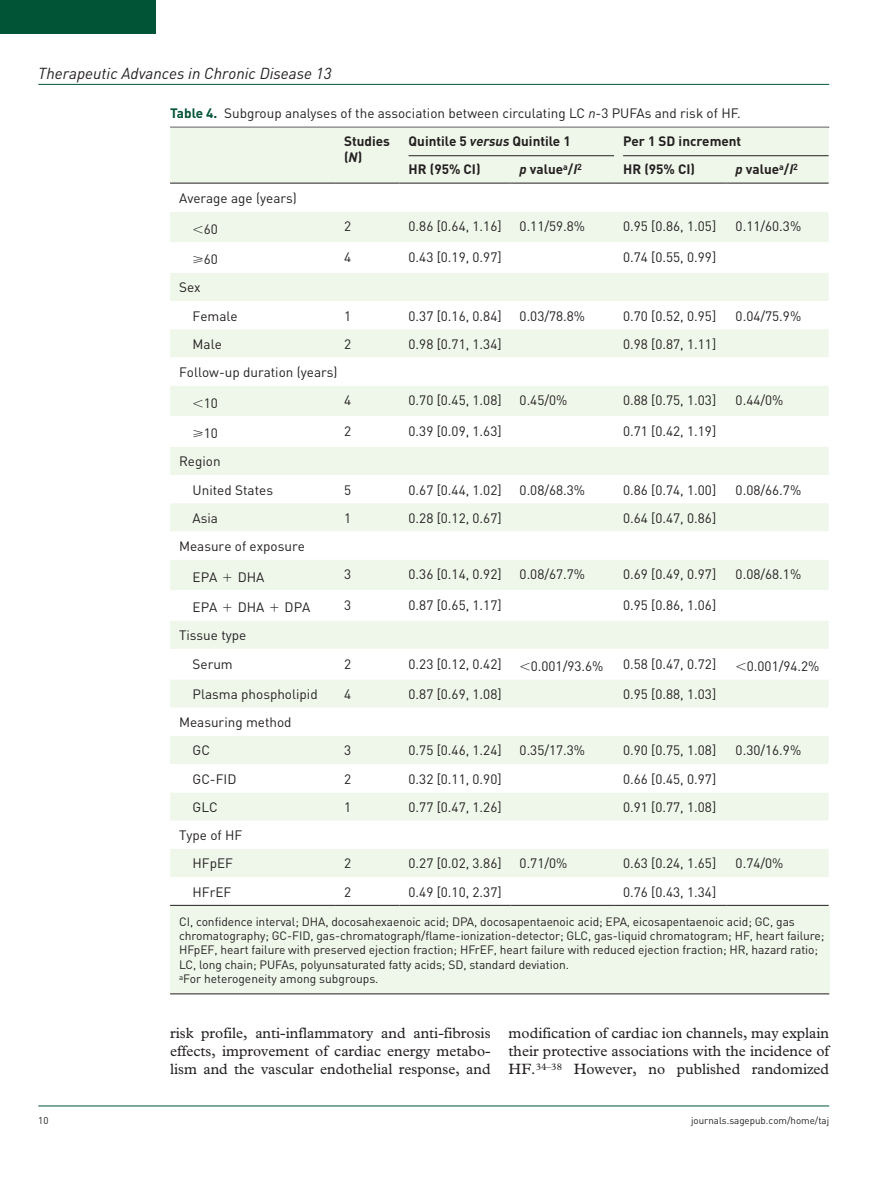
<style>
.page{position:relative;width:893px;height:1191px;background:#fff}
.page>*{position:absolute;margin:0;border:0;box-sizing:border-box;transform-origin:0 0}
.t1{font:italic 15.75px "DIN";color:#231f20}
.t2{font:15px/18px "Plantin Std";color:#231f20;text-align:justify}
.t3{font:13.5px/28.2px "DIN";color:#231f20}
.t4{font:700 13.5px "DIN";color:#231f20}
.t5{font:12px/14.2px "DIN";letter-spacing:-.005em;color:#231f20}
.t6{font:9.75px "DIN";color:#231f20}
.s1{font-weight:700;color:#015436}
.s2{font-style:italic}
.s3{font-weight:700}
</style>
<div class="page">
<hr style="left:38px;top:84px;width:791px;height:1px;background:#015436">
<hr style="left:38px;top:1105px;width:791px;height:1px;background:#015436">
<div style="left:0;top:0;width:155px;height:34px;background:#015436"></div>
<div style="left:170px;top:905px;width:659px;height:89px;background:#eff7ea"></div>
<hr style="left:170px;top:127px;width:659px;height:1px;background:#231f20">
<hr style="left:170px;top:993px;width:659px;height:1px;background:#231f20">
<div style="left:170px;top:128px;width:659px;height:55px;background:#eff7ea"></div>
<svg style="left:170px;top:212px;width:659px;height:693px"></svg>
<hr style="left:170px;top:183px;width:165px;height:1px;background:#231f20">
<hr style="left:400px;top:183px;width:111px;height:1px;background:#231f20">
<hr style="left:511px;top:183px;width:103px;height:1px;background:#231f20">
<hr style="left:614px;top:183px;width:113px;height:1px;background:#231f20">
<hr style="left:727px;top:183px;width:102px;height:1px;background:#231f20">
<hr style="left:170px;top:905px;width:165px;height:1px;background:#231f20">
<hr style="left:335px;top:905px;width:65px;height:1px;background:#231f20">
<hr style="left:400px;top:905px;width:111px;height:1px;background:#231f20">
<hr style="left:511px;top:905px;width:103px;height:1px;background:#231f20">
<hr style="left:614px;top:905px;width:113px;height:1px;background:#231f20">
<hr style="left:335px;top:183px;width:65px;height:1px;background:#231f20">
<hr style="left:727px;top:905px;width:102px;height:1px;background:#231f20">
<hr style="left:409px;top:155px;width:205px;height:1px;background:#231f20">
<hr style="left:623px;top:155px;width:206px;height:1px;background:#231f20">
<svg style="left:194px;top:225px;width:9px;height:8px"></svg>
<svg style="left:194px;top:399px;width:9px;height:8px"></svg>
<svg style="left:224px;top:573px;width:8px;height:8px"></svg>
<svg style="left:224px;top:603px;width:8px;height:8px"></svg>
<svg style="left:271px;top:603px;width:7px;height:8px"></svg>
<svg style="left:521px;top:662px;width:9px;height:8px"></svg>
<svg style="left:737px;top:662px;width:9px;height:8px"></svg>
<p class="t1" style="left:38px;top:63px;width:295px">Therapeutic Advances in Chronic Disease 13</p>
<p class="t3" style="left:344px;top:98px;width:398px;text-indent:-174px"><span class="s1">Table 4.</span> Subgroup analyses of the association between circulating LC <span class="s2">n</span>-3 PUFAs and risk of HF.<br><span class="s3">Studies</span></p>
<p class="t4" style="left:344px;top:148px;width:20px">(<span class="s2">N</span>)</p>
<p class="t4" style="left:409px;top:133px;width:164px">Quintile 5 <span class="s2">versus</span> Quintile 1</p>
<p class="t4" style="left:623px;top:133px;width:120px">Per 1 SD increment</p>
<p class="t4" style="left:409px;top:160px;width:74px">HR (95% CI)</p>
<p class="t4" style="left:520px;top:160px;width:64px"><span class="s2">p</span> value<sup>a</sup>/<span class="s2">I</span><sup>2</sup></p>
<p class="t4" style="left:623px;top:160px;width:74px">HR (95% CI)</p>
<p class="t4" style="left:736px;top:160px;width:64px"><span class="s2">p</span> value<sup>a</sup>/<span class="s2">I</span><sup>2</sup></p>
<p class="t3" style="left:179px;top:184px;width:119px">Average age (years)</p>
<p class="t3" style="left:204px;top:214px;width:16px">60</p>
<p class="t3" style="left:344px;top:212px;width:9px">2</p>
<p class="t3" style="left:409px;top:212px;width:94px">0.86 [0.64, 1.16]</p>
<p class="t3" style="left:520px;top:212px;width:67px">0.11/59.8%</p>
<p class="t3" style="left:623px;top:212px;width:95px">0.95 [0.86, 1.05]</p>
<p class="t3" style="left:736px;top:212px;width:67px">0.11/60.3%</p>
<p class="t3" style="left:193px;top:245px;width:27px">⩾60</p>
<p class="t3" style="left:344px;top:243px;width:9px">4</p>
<p class="t3" style="left:409px;top:243px;width:94px">0.43 [0.19, 0.97]</p>
<p class="t3" style="left:623px;top:243px;width:95px">0.74 [0.55, 0.99]</p>
<p class="t3" style="left:193px;top:273px;width:47px;text-indent:-14px">Sex<br>Female</p>
<p class="t3" style="left:344px;top:301px;width:9px">1</p>
<p class="t3" style="left:409px;top:301px;width:94px">0.37 [0.16, 0.84]</p>
<p class="t3" style="left:520px;top:301px;width:67px">0.03/78.8%</p>
<p class="t3" style="left:623px;top:301px;width:95px">0.70 [0.52, 0.95]</p>
<p class="t3" style="left:736px;top:301px;width:67px">0.04/75.9%</p>
<p class="t3" style="left:193px;top:329px;width:31px">Male</p>
<p class="t3" style="left:344px;top:329px;width:9px">2</p>
<p class="t3" style="left:409px;top:329px;width:94px">0.98 [0.71, 1.34]</p>
<p class="t3" style="left:623px;top:329px;width:95px">0.98 [0.87, 1.11]</p>
<p class="t3" style="left:179px;top:358px;width:160px">Follow-up duration (years)</p>
<p class="t3" style="left:204px;top:388px;width:16px">10</p>
<p class="t3" style="left:344px;top:386px;width:9px">4</p>
<p class="t3" style="left:409px;top:386px;width:94px">0.70 [0.45, 1.08]</p>
<p class="t3" style="left:520px;top:386px;width:49px">0.45/0%</p>
<p class="t3" style="left:623px;top:386px;width:95px">0.88 [0.75, 1.03]</p>
<p class="t3" style="left:736px;top:386px;width:49px">0.44/0%</p>
<p class="t3" style="left:193px;top:419px;width:27px">⩾10</p>
<p class="t3" style="left:344px;top:416px;width:9px">2</p>
<p class="t3" style="left:409px;top:416px;width:94px">0.39 [0.09, 1.63]</p>
<p class="t3" style="left:623px;top:416px;width:95px">0.71 [0.42, 1.19]</p>
<p class="t3" style="left:193px;top:447px;width:82px;text-indent:-14px">Region<br>United States</p>
<p class="t3" style="left:344px;top:475px;width:9px">5</p>
<p class="t3" style="left:409px;top:475px;width:94px">0.67 [0.44, 1.02]</p>
<p class="t3" style="left:520px;top:475px;width:67px">0.08/68.3%</p>
<p class="t3" style="left:623px;top:475px;width:95px">0.86 [0.74, 1.00]</p>
<p class="t3" style="left:736px;top:475px;width:67px">0.08/66.7%</p>
<p class="t3" style="left:193px;top:503px;width:27px">Asia</p>
<p class="t3" style="left:344px;top:503px;width:9px">1</p>
<p class="t3" style="left:409px;top:503px;width:94px">0.28 [0.12, 0.67]</p>
<p class="t3" style="left:623px;top:503px;width:95px">0.64 [0.47, 0.86]</p>
<p class="t3" style="left:179px;top:532px;width:127px">Measure of exposure</p>
<p class="t3" style="left:193px;top:562px;width:26px">EPA</p>
<p class="t3" style="left:238px;top:562px;width:28px">DHA</p>
<p class="t3" style="left:344px;top:560px;width:9px">3</p>
<p class="t3" style="left:409px;top:560px;width:94px">0.36 [0.14, 0.92]</p>
<p class="t3" style="left:520px;top:560px;width:67px">0.08/67.7%</p>
<p class="t3" style="left:623px;top:560px;width:95px">0.69 [0.49, 0.97]</p>
<p class="t3" style="left:736px;top:560px;width:67px">0.08/68.1%</p>
<p class="t3" style="left:193px;top:593px;width:26px">EPA</p>
<p class="t3" style="left:238px;top:593px;width:28px">DHA</p>
<p class="t3" style="left:285px;top:593px;width:27px">DPA</p>
<p class="t3" style="left:344px;top:590px;width:9px">3</p>
<p class="t3" style="left:409px;top:590px;width:94px">0.87 [0.65, 1.17]</p>
<p class="t3" style="left:623px;top:590px;width:95px">0.95 [0.86, 1.06]</p>
<p class="t3" style="left:179px;top:621px;width:69px;text-align:center">Tissue type<br>Serum</p>
<p class="t3" style="left:344px;top:649px;width:9px">2</p>
<p class="t3" style="left:409px;top:649px;width:94px">0.23 [0.12, 0.42]</p>
<p class="t3" style="left:531px;top:651px;width:74px">0.001/93.6%</p>
<p class="t3" style="left:623px;top:649px;width:95px">0.58 [0.47, 0.72]</p>
<p class="t3" style="left:747px;top:651px;width:74px">0.001/94.2%</p>
<p class="t3" style="left:193px;top:680px;width:127px">Plasma phospholipid</p>
<p class="t3" style="left:344px;top:680px;width:9px">4</p>
<p class="t3" style="left:409px;top:680px;width:94px">0.87 [0.69, 1.08]</p>
<p class="t3" style="left:623px;top:680px;width:95px">0.95 [0.88, 1.03]</p>
<p class="t3" style="left:193px;top:708px;width:101px;text-indent:-14px">Measuring method<br>GC</p>
<p class="t3" style="left:344px;top:736px;width:9px">3</p>
<p class="t3" style="left:409px;top:736px;width:94px">0.75 [0.46, 1.24]</p>
<p class="t3" style="left:520px;top:736px;width:67px">0.35/17.3%</p>
<p class="t3" style="left:623px;top:736px;width:95px">0.90 [0.75, 1.08]</p>
<p class="t3" style="left:736px;top:736px;width:67px">0.30/16.9%</p>
<p class="t3" style="left:193px;top:764px;width:45px">GC-FID</p>
<p class="t3" style="left:344px;top:764px;width:9px">2</p>
<p class="t3" style="left:409px;top:764px;width:94px">0.32 [0.11, 0.90]</p>
<p class="t3" style="left:623px;top:764px;width:95px">0.66 [0.45, 0.97]</p>
<p class="t3" style="left:193px;top:792px;width:27px">GLC</p>
<p class="t3" style="left:344px;top:792px;width:9px">1</p>
<p class="t3" style="left:409px;top:792px;width:94px">0.77 [0.47, 1.26]</p>
<p class="t3" style="left:623px;top:792px;width:95px">0.91 [0.77, 1.08]</p>
<p class="t3" style="left:179px;top:821px;width:65px;text-align:center">Type of HF<br>HFpEF</p>
<p class="t3" style="left:344px;top:849px;width:9px">2</p>
<p class="t3" style="left:409px;top:849px;width:94px">0.27 [0.02, 3.86]</p>
<p class="t3" style="left:520px;top:849px;width:49px">0.71/0%</p>
<p class="t3" style="left:623px;top:849px;width:95px">0.63 [0.24, 1.65]</p>
<p class="t3" style="left:736px;top:849px;width:49px">0.74/0%</p>
<p class="t3" style="left:193px;top:877px;width:40px">HFrEF</p>
<p class="t3" style="left:344px;top:877px;width:9px">2</p>
<p class="t3" style="left:409px;top:877px;width:94px">0.49 [0.10, 2.37]</p>
<p class="t3" style="left:623px;top:877px;width:95px">0.76 [0.43, 1.34]</p>
<p class="t5" style="left:179px;top:914px;width:647px">CI, confidence interval; DHA, docosahexaenoic acid; DPA, docosapentaenoic acid; EPA, eicosapentaenoic acid; GC, gas chromatography; GC-FID, gas-chromatograph/flame-ionization-detector; GLC, gas-liquid chromatogram; HF, heart failure; HFpEF, heart failure with preserved ejection fraction; HFrEF, heart failure with reduced ejection fraction; HR, hazard ratio; LC, long chain; PUFAs, polyunsaturated fatty acids; SD, standard deviation.<br><sup>a</sup>For heterogeneity among subgroups.</p>
<p class="t2" style="left:170px;top:1024px;width:322px">risk profile, anti-inflammatory and anti-fibrosis effects, improvement of cardiac energy metabo&shy;lism and the vascular endothelial response, and</p>
<p class="t2" style="left:509px;top:1024px;width:322px">modification of cardiac ion channels, may explain their protective associations with the incidence of HF.<sup>34–38</sup> However, no published randomized</p>
<p class="t6" style="left:38px;top:1114px;width:12px">10</p>
<p class="t6" style="left:691px;top:1114px;width:140px">journals.sagepub.com/home/taj</p>
</div>
